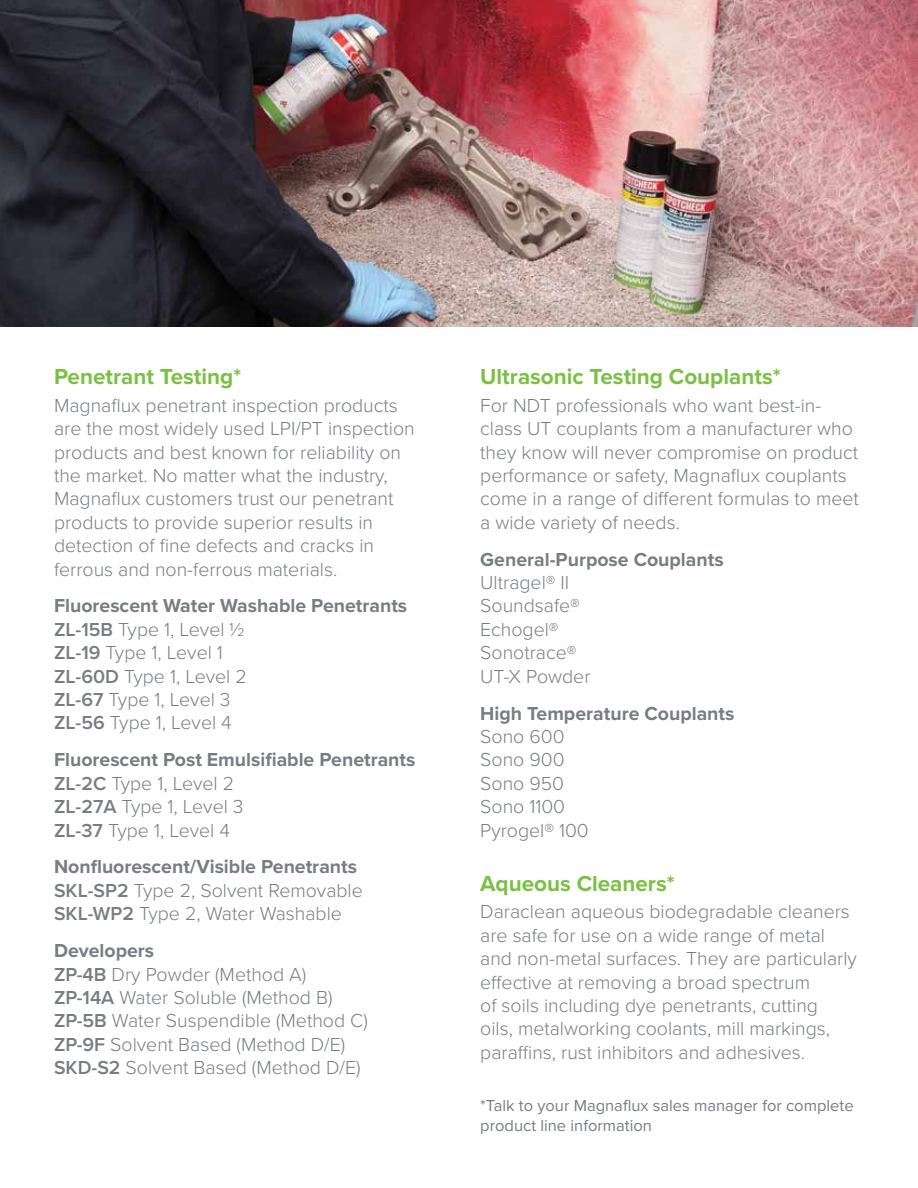
<style>
.page{position:relative;width:918px;height:1188px;background:#fff}
.page>*{position:absolute;margin:0;border:0;box-sizing:border-box;transform-origin:0 0}
.t1{font:700 22.5px "Proxima Nova";color:#7ac143}
.t2{font:300 19.5px/23.4px "Proxima Nova";color:#797d82}
.t3{font:700 19.5px/23.4px "Proxima Nova";color:#797d82}
.t4{font:16.5px/19.5px "Proxima Nova";color:#797d82}
.s1{font-weight:700}
.s2{font-weight:600}
.s3{font-weight:300}
</style>
<div class="page">
<img style="left:0;top:0;width:918px;height:327px">
<p class="t1" style="left:54px;top:360px;width:189px">Penetrant Testing*</p>
<p class="t2" style="left:54px;top:394px;width:362px">Magnaflux penetrant inspection products are the most widely used LPI/PT inspection products and best known for reliability on the market. No matter what the industry, Magnaflux customers trust our penetrant products to provide superior results in detection of fine defects and cracks in ferrous and non-ferrous materials.</p>
<p class="t2" style="left:54px;top:595px;width:355px"><span class="s1">Fluorescent Water Washable Penetrants<br></span><span class="s2">ZL-15B</span> Type 1, Level ½<br><span class="s2">ZL-19</span> Type 1, Level 1<br><span class="s2">ZL-60D</span> Type 1, Level 2<br><span class="s2">ZL-67</span> Type 1, Level 3<br><span class="s2">ZL-56</span> Type 1, Level 4</p>
<p class="t3" style="left:54px;top:748px;width:363px">Fluorescent Post Emulsifiable Penetrants<br><span class="s2">ZL-2C</span> <span class="s3">Type 1, Level 2<br></span><span class="s2">ZL-27A</span> <span class="s3">Type 1, Level 3<br></span><span class="s2">ZL-37</span> <span class="s3">Type 1, Level 4</span></p>
<p class="t2" style="left:54px;top:856px;width:310px"><span class="s1">Nonfluorescent/Visible Penetrants<br></span><span class="s2">SKL-SP2</span> Type 2, Solvent Removable<br><span class="s2">SKL-WP2</span> Type 2, Water Washable</p>
<p class="t2" style="left:54px;top:939px;width:315px"><span class="s1">Developers<br></span><span class="s2">ZP-4B</span> Dry Powder (Method A)<br><span class="s2">ZP-14A</span> Water Soluble (Method B)<br><span class="s2">ZP-5B</span> Water Suspendible (Method C)<br><span class="s2">ZP-9F</span> Solvent Based (Method D/E)<br><span class="s2">SKD-S2</span> Solvent Based (Method D/E)</p>
<p class="t1" style="left:480px;top:360px;width:302px">Ultrasonic Testing Couplants*</p>
<p class="t2" style="left:480px;top:394px;width:380px">For NDT professionals who want best-in&shy;class UT couplants from a manufacturer who they know will never compromise on product performance or safety, Magnaflux couplants come in a range of different formulas to meet a wide variety of needs.</p>
<p class="t3" style="left:480px;top:547px;width:245px">General-Purpose Couplants</p>
<p class="t2" style="left:480px;top:571px;width:112px">Ultragel® II<br>Soundsafe®<br>Echogel®<br>Sonotrace®<br>UT-X Powder</p>
<p class="t3" style="left:480px;top:701px;width:256px">High Temperature Couplants</p>
<p class="t2" style="left:480px;top:725px;width:110px">Sono 600<br>Sono 900<br>Sono 950<br>Sono 1100<br>Pyrogel® 100</p>
<p class="t1" style="left:480px;top:866px;width:196px">Aqueous Cleaners*</p>
<p class="t2" style="left:480px;top:901px;width:378px">Daraclean aqueous biodegradable cleaners are safe for use on a wide range of metal and non-metal surfaces. They are particularly effective at removing a broad spectrum<br>of soils including dye penetrants, cutting<br>oils, metalworking coolants, mill markings, paraffins, rust inhibitors and adhesives.</p>
<p class="t4" style="left:480px;top:1095px;width:375px">*Talk to your Magnaflux sales manager for complete product line information</p>
</div>
